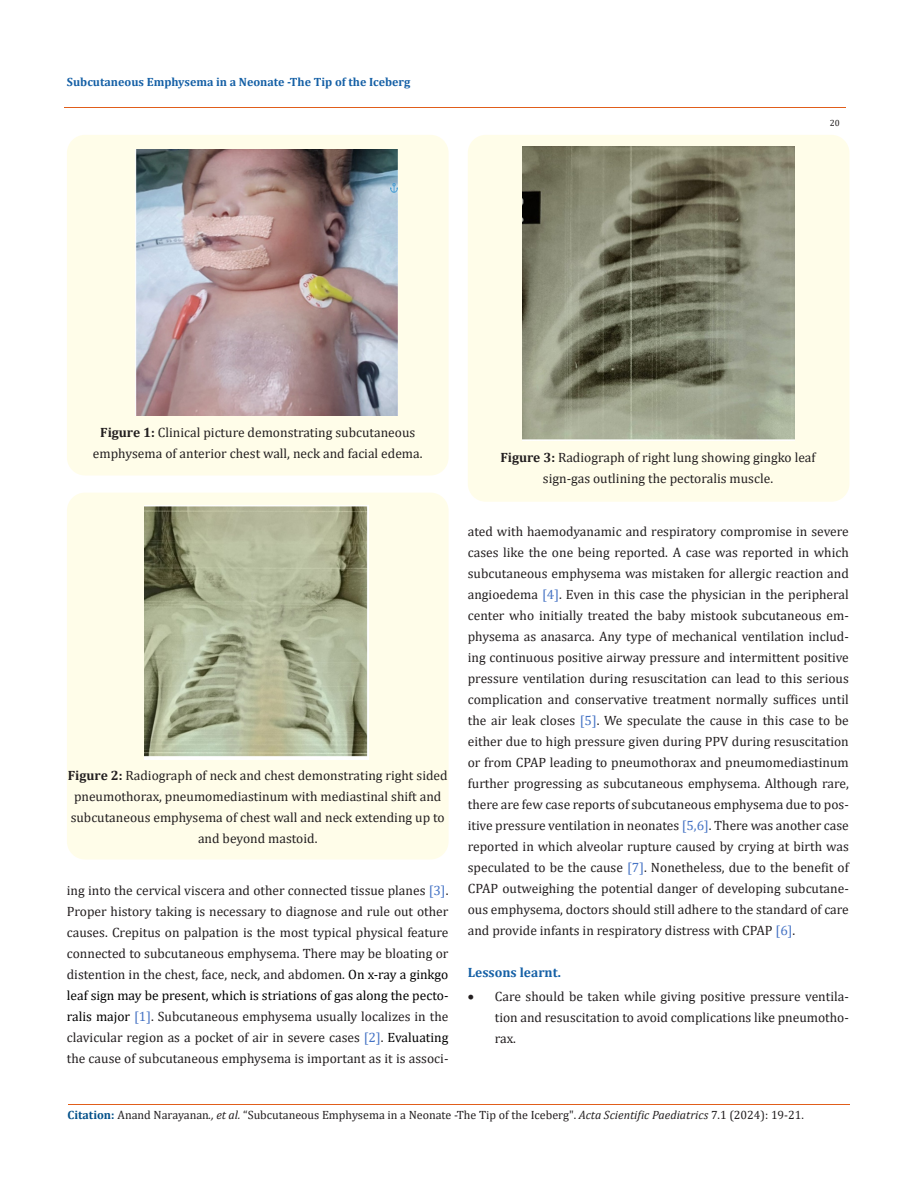
<style>
.page{position:relative;width:917px;height:1188px;background:#fff}
.page>*{position:absolute;margin:0;border:0;box-sizing:border-box;transform-origin:0 0}
.t1{font:13.5px/21px "Cambria";color:#231f20;text-align:center}
.t2{font:700 13.5px "Cambria";color:#1560a6}
.t3{font:12px "Cambria";color:#231f20}
.t4{font:700 12px "Cambria";color:#1560a6}
.t5{font:9px "Cambria";color:#231f20}
.s1{font-weight:700}
.s2{color:#4472c4}
.s3{color:#000}
.s4{font-weight:700;color:#035089}
.s5{font-style:italic}
</style>
<div class="page">
<div style="left:67px;top:135px;width:381px;height:341px;background:#fffde9;border-radius:18px"></div>
<img style="left:135px;top:150px;width:263px;height:266px">
<div style="left:67px;top:493px;width:381px;height:367px;background:#fffde9;border-radius:18px"></div>
<img style="left:144px;top:506px;width:224px;height:253px">
<div style="left:468px;top:135px;width:381px;height:367px;background:#fffde9;border-radius:18px"></div>
<img style="left:522px;top:146px;width:272px;height:295px">
<hr style="left:64px;top:108px;width:781px;height:1px;background:#e05d1a">
<hr style="left:68px;top:1104px;width:781px;height:1px;background:#e05d1a">
<p class="t4" style="left:67px;top:73px;width:345px">Subcutaneous Emphysema in a Neonate -The Tip of the Iceberg</p>
<p class="t5" style="left:829px;top:118px;width:11px">20</p>
<p class="t1" style="left:93px;top:422px;width:331px"><span class="s1">Figure 1:</span> Clinical picture demonstrating subcutaneous emphysema of anterior chest wall, neck and facial edema.</p>
<p class="t1" style="left:68px;top:765px;width:381px"><span class="s1">Figure 2:</span> Radiograph of neck and chest demonstrating right sided pneumothorax, pneumomediastinum with mediastinal shift and subcutaneous emphysema of chest wall and neck extending up to and beyond mastoid.</p>
<p class="t1" style="left:67px;top:880px;width:383px;text-align:justify">ing into the cervical viscera and other connected tissue planes <span class="s2">[3]</span>.<br>Proper history taking is necessary to diagnose and rule out other causes. Crepitus on palpation is the most typical physical feature connected to subcutaneous emphysema. There may be bloating or distention in the chest, face, neck, and abdomen. <span class="s3">On x-ray a ginkgo leaf sign may be present, which is striations of gas along the pecto&shy;ralis major</span> <span class="s2">[1]</span>. Subcutaneous emphysema usually localizes in the clavicular region as a pocket of air in severe cases <span class="s2">[2]</span>. <span class="s3">Evaluating </span>the cause of subcutaneous emphysema is important as it is associ-</p>
<p class="t1" style="left:500px;top:447px;width:317px"><span class="s1">Figure 3:</span> Radiograph of right lung showing gingko leaf sign-gas outlining the pectoralis muscle.</p>
<p class="t1" style="left:468px;top:521px;width:382px;text-align:justify">ated with haemodyanamic and respiratory compromise in severe cases like the one being reported. A case was reported in which subcutaneous emphysema was mistaken for allergic reaction and angioedema <span class="s2">[4]</span>. Even in this case the physician in the peripheral center who initially treated the baby mistook subcutaneous em&shy;physema as anasarca. Any type of mechanical ventilation includ&shy;ing continuous positive airway pressure and intermittent positive pressure ventilation during resuscitation can lead to this serious complication and conservative treatment normally suffices until the air leak closes <span class="s2">[5]</span>. We speculate the cause in this case to be either due to high pressure given during PPV during resuscitation or from CPAP leading to pneumothorax and pneumomediastinum further progressing as subcutaneous emphysema. Although rare, there are few case reports of subcutaneous emphysema due to pos&shy;itive pressure ventilation in neonates <span class="s2">[5,6]</span>. There was another case reported in which alveolar rupture caused by crying at birth was speculated to be the cause <span class="s2">[7]</span>. Nonetheless, due to the benefit of CPAP outweighing the potential danger of developing subcutane&shy;ous emphysema, doctors should still adhere to the standard of care and provide infants in respiratory distress with CPAP <span class="s2">[6]</span>.</p>
<p class="t2" style="left:468px;top:963px;width:95px">Lessons learnt.</p>
<p class="t1" style="left:495px;top:986px;width:355px;text-align:justify;text-indent:-27px">• Care should be taken while giving positive pressure ventila&shy;tion and resuscitation to avoid complications like pneumotho&shy;rax.</p>
<p class="t3" style="left:68px;top:1108px;width:738px"><span class="s4">Citation:</span> Anand Narayanan<span class="s5">., et al.</span> “Subcutaneous Emphysema in a Neonate -The Tip of the Iceberg". <span class="s5">Acta Scientific Paediatrics</span> 7.1 (2024): 19-21.</p>
</div>
